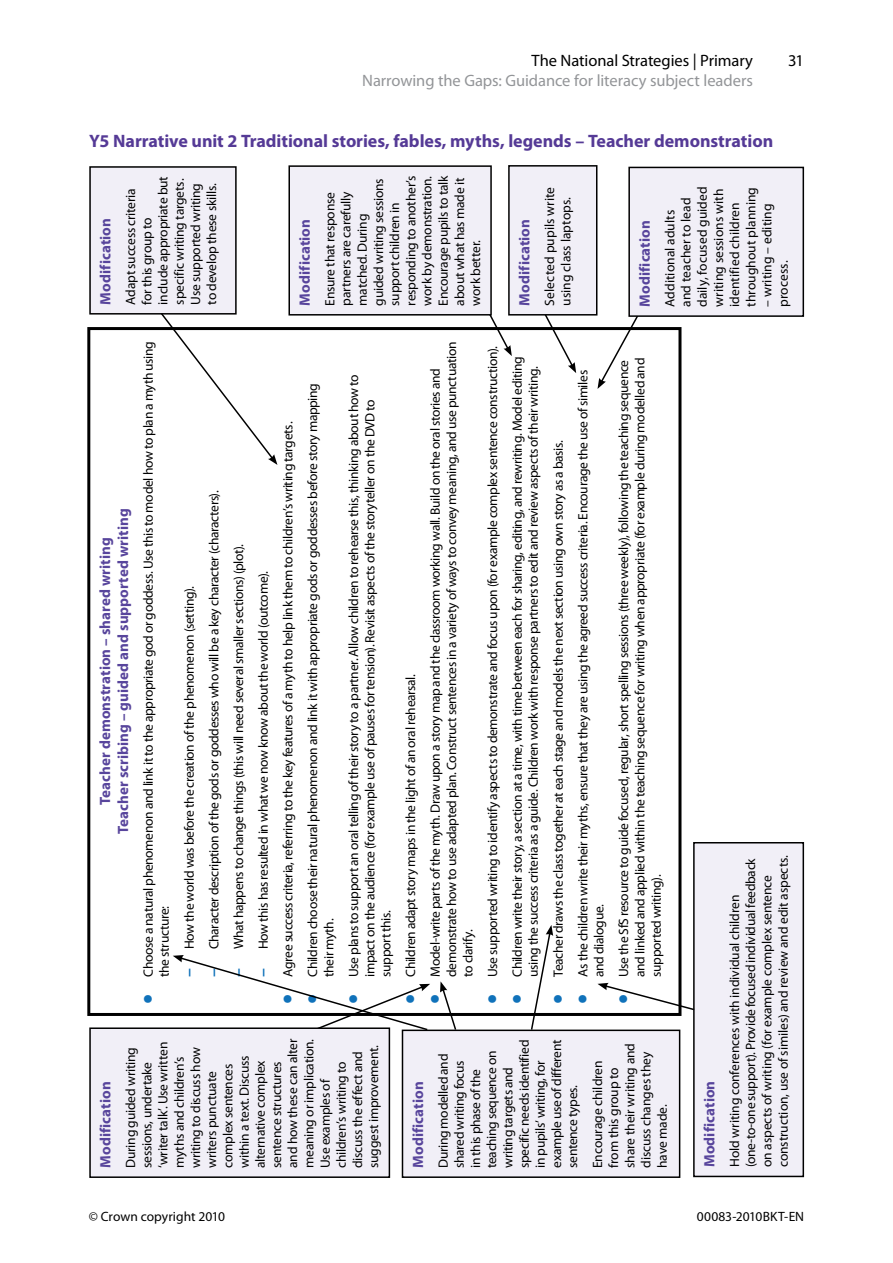
<style>
.page{position:relative;width:893px;height:1263px;background:#fff}
.page>*{position:absolute;margin:0;border:0;box-sizing:border-box;transform-origin:0 0}
.Table_title{font:700 18px "Myriad Pro";letter-spacing:-.005em;color:#553a96}
.t1{font:16.5px "Myriad Pro";letter-spacing:-.005em;color:#939598}
.t2{font:16.5px "Myriad Pro";letter-spacing:-.005em;color:#000}
.Para{font:700 15px "Myriad Pro";letter-spacing:.005em;color:#58459c}
.Para_table_bullet1{font:700 15px/18px "Myriad Pro";letter-spacing:.005em;color:#58459c;text-align:center}
.Para_table_bullet1-2{font:13.5px/16.2px "Myriad Pro";letter-spacing:-.025em;color:#000}
.Para-2{font:13.5px/16.2px "Myriad Pro";letter-spacing:-.015em;color:#000}
.Para_table_bullet2{font:13.5px "Myriad Pro";letter-spacing:-.025em;color:#000}
.Para-3{font:13.5px/16.2px "Myriad Pro";letter-spacing:.005em;color:#000}
.s1{font-weight:700;font-size:30px;color:#1072ba}
.s2{font-weight:700;font-size:15px;color:#1072ba}
</style>
<div class="page">
<div style="left:402px;top:1030px;width:278px;height:147px;background:#f1eff7"></div>
<div style="left:402px;top:1029px;width:278px;height:149px;border:2px solid #000"></div>
<div style="left:694px;top:843px;width:109px;height:333px;background:#f1eff7"></div>
<div style="left:693px;top:842px;width:111px;height:335px;border:2px solid #000"></div>
<div style="left:90px;top:167px;width:146px;height:147px;background:#f1eff7"></div>
<div style="left:89px;top:166px;width:148px;height:149px;border:2px solid #000"></div>
<svg style="left:597px;top:312px;width:43px;height:77px"></svg>
<svg style="left:484px;top:316px;width:28px;height:40px"></svg>
<svg style="left:159px;top:311px;width:118px;height:154px"></svg>
<svg style="left:440px;top:981px;width:17px;height:50px"></svg>
<svg style="left:530px;top:925px;width:23px;height:106px"></svg>
<svg style="left:597px;top:983px;width:99px;height:28px"></svg>
<svg style="left:543px;top:316px;width:33px;height:57px"></svg>
<svg style="left:173px;top:955px;width:257px;height:80px"></svg>
<div style="left:289px;top:166px;width:202px;height:149px;background:#f1eff7"></div>
<div style="left:288px;top:165px;width:204px;height:151px;border:2px solid #000"></div>
<div style="left:629px;top:167px;width:174px;height:149px;background:#f1eff7"></div>
<div style="left:628px;top:167px;width:176px;height:150px;border:2px solid #000"></div>
<div style="left:90px;top:1028px;width:299px;height:149px;background:#f1eff7"></div>
<div style="left:89px;top:1027px;width:301px;height:151px;border:2px solid #000"></div>
<div style="left:509px;top:166px;width:88px;height:149px;background:#f1eff7"></div>
<div style="left:508px;top:165px;width:89px;height:151px;border:2px solid #000"></div>
<p class="t2" style="left:531px;top:50px;width:223px">The National Strategies | Primary</p>
<p class="t2" style="left:788px;top:50px;width:17px">31</p>
<p class="t1" style="left:362px;top:70px;width:392px">Narrowing the Gaps: Guidance for literacy subject leaders</p>
<p class="Table_title" style="left:89px;top:130px;width:685px">Y5 Narrative unit 2 Traditional stories, fables, myths, legends – Teacher demonstration</p>
<p class="Para" style="left:96px;top:305px;width:88px;rotate:-90deg">Modification</p>
<p class="Para-2" style="left:122px;top:305px;width:130px;rotate:-90deg">Adapt success criteria for this group to include appropriate but specific writing targets.<br>Use supported writing to develop these skills.</p>
<p class="Para" style="left:295px;top:306px;width:88px;rotate:-90deg">Modification</p>
<p class="Para-2" style="left:322px;top:306px;width:132px;rotate:-90deg">Ensure that response partners are carefully matched. During guided writing sessions support children in responding to another’s work by demonstration.<br>Encourage pupils to talk about what has made it work better.</p>
<p class="Para" style="left:515px;top:306px;width:88px;rotate:-90deg">Modification</p>
<p class="Para-2" style="left:541px;top:306px;width:120px;rotate:-90deg">Selected pupils write using class laptops.</p>
<p class="Para" style="left:635px;top:307px;width:88px;rotate:-90deg">Modification</p>
<p class="Para-3" style="left:661px;top:307px;width:122px;rotate:-90deg">Additional adults and teacher to lead daily, focused guided writing sessions with identified children throughout planning</p>
<p class="Para-3" style="left:759px;top:307px;width:105px;rotate:-90deg">– writing – editing process.</p>
<p class="Para_table_bullet1" style="left:96px;top:834px;width:327px;rotate:-90deg">Teacher demonstration – shared writing<br>Teacher scribing – guided and supported writing</p>
<p class="Para_table_bullet1-2" style="left:140px;top:977px;width:637px;text-indent:-28px;rotate:-90deg"><span class="s1">•</span> Choose a natural phenomenon and link it to the appropriate god or goddess. Use this to model how to plan a myth using the structure:</p>
<p class="Para_table_bullet2" style="left:181px;top:977px;width:392px;rotate:-90deg"><span class="s2">−</span> How the world was before the creation of the phenomenon (setting).</p>
<p class="Para_table_bullet2" style="left:206px;top:977px;width:488px;rotate:-90deg"><span class="s2">−</span> Character description of the gods or goddesses who will be a key character (characters).</p>
<p class="Para_table_bullet2" style="left:230px;top:977px;width:435px;rotate:-90deg"><span class="s2">−</span> What happens to change things (this will need several smaller sections) (plot).</p>
<p class="Para_table_bullet2" style="left:255px;top:977px;width:407px;rotate:-90deg"><span class="s2">−</span> How this has resulted in what we now know about the world (outcome).</p>
<p class="Para_table_bullet1-2" style="left:280px;top:1004px;width:584px;rotate:-90deg"><span class="s1">•</span> Agree success criteria, referring to the key features of a myth to help link them to children’s writing targets.</p>
<p class="Para_table_bullet1-2" style="left:304px;top:977px;width:595px;text-indent:-28px;rotate:-90deg"><span class="s1">•</span> Children choose their natural phenomenon and link it with appropriate gods or goddesses before story mapping their myth.</p>
<p class="Para_table_bullet1-2" style="left:345px;top:977px;width:604px;text-indent:-28px;rotate:-90deg"><span class="s1">•</span> Use plans to support an oral telling of their story to a partner. Allow children to rehearse this, thinking about how to impact on the audience (for example use of pauses for tension). Revisit aspects of the storyteller on the DVD to support this.</p>
<p class="Para_table_bullet1-2" style="left:402px;top:1004px;width:332px;rotate:-90deg"><span class="s1">•</span> Children adapt story maps in the light of an oral rehearsal.</p>
<p class="Para_table_bullet1-2" style="left:427px;top:977px;width:636px;text-indent:-28px;rotate:-90deg"><span class="s1">•</span> Model-write parts of the myth. Draw upon a story map and the classroom working wall. Build on the oral stories and demonstrate how to use adapted plan. Construct sentences in a variety of ways to convey meaning, and use punctuation to clarify.</p>
<p class="Para_table_bullet1-2" style="left:484px;top:1004px;width:660px;rotate:-90deg"><span class="s1">•</span> Use supported writing to identify aspects to demonstrate and focus upon (for example complex sentence construction).</p>
<p class="Para_table_bullet1-2" style="left:509px;top:977px;width:622px;text-indent:-28px;rotate:-90deg"><span class="s1">•</span> Children write their story, a section at a time, with time between each for sharing, editing, and rewriting. Model editing using the success criteria as a guide. Children work with response partners to edit and review aspects of their writing.</p>
<p class="Para_table_bullet1-2" style="left:550px;top:1004px;width:566px;rotate:-90deg"><span class="s1">•</span> Teacher draws the class together at each stage and models the next section using own story as a basis.</p>
<p class="Para_table_bullet1-2" style="left:574px;top:977px;width:608px;text-indent:-28px;rotate:-90deg"><span class="s1">•</span> As the children write their myths, ensure that they are using the agreed success criteria. Encourage the use of similes and dialogue.</p>
<p class="Para_table_bullet1-2" style="left:615px;top:977px;width:620px;text-indent:-28px;rotate:-90deg"><span class="s1">•</span> Use the SfS resource to guide focused, regular, short spelling sessions (three weekly), following the teaching sequence and linked and applied within the teaching sequence for writing when appropriate (for example during modelled and supported writing).</p>
<p class="Para" style="left:96px;top:1168px;width:88px;rotate:-90deg">Modification</p>
<p class="Para-2" style="left:122px;top:1168px;width:131px;rotate:-90deg">During guided writing sessions, undertake ‘writer talk’. Use written myths and children’s writing to discuss how writers punctuate complex sentences within a text. Discuss alternative complex sentence structures and how these can alter meaning or implication.<br>Use examples of children’s writing to discuss the effect and suggest improvement.</p>
<p class="Para" style="left:408px;top:1168px;width:88px;rotate:-90deg">Modification</p>
<p class="Para-2" style="left:435px;top:1168px;width:130px;rotate:-90deg">During modelled and shared writing focus<br>in this phase of the teaching sequence on writing targets and specific needs identified in pupils’ writing, for example use of different sentence types.</p>
<p class="Para-2" style="left:589px;top:1168px;width:127px;rotate:-90deg">Encourage children from this group to share their writing and discuss changes they have made.</p>
<p class="Para" style="left:699px;top:1167px;width:88px;rotate:-90deg">Modification</p>
<p class="Para-2" style="left:726px;top:1167px;width:314px;rotate:-90deg">Hold writing conferences with individual children (one-to-one support). Provide focused individual feedback on aspects of writing (for example complex sentence construction, use of similes) and review and edit aspects.</p>
<p class="Para-2" style="left:89px;top:1208px;width:138px">© Crown copyright 2010</p>
<p class="Para-3" style="left:697px;top:1208px;width:109px">00083-2010BKT-EN</p>
</div>
